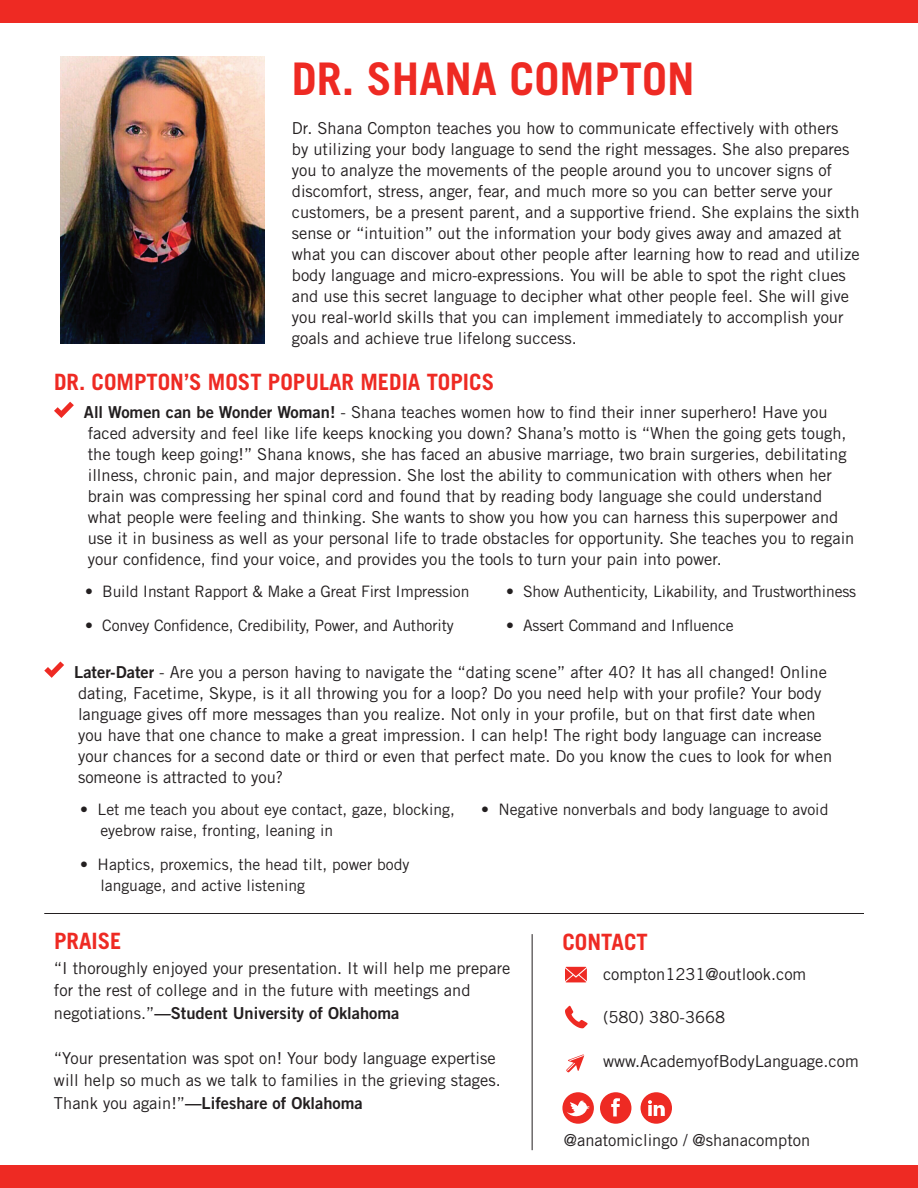
<style>
.page{position:relative;width:918px;height:1188px;background:#fff}
.page>*{position:absolute;margin:0;border:0;box-sizing:border-box;transform-origin:0 0}
.t1{font:700 45px "Trade Gothic LT Std";color:#ee2a23}
.t2{font:700 22.5px "Trade Gothic LT Std";color:#ee2a23}
.t3{font:16.5px/21px "Trade Gothic LT Std";color:#231f20}
.t4{font:16.5px "Trade Gothic LT Std Bd 2";color:#231f20}
.t5{font:15.75px/21px "Trade Gothic LT Std";color:#231f20}
.s1{font-family:"Trade Gothic LT Std Bd 2"}
.s2{font-family:"Trade Gothic LT Std"}
</style>
<div class="page">
<hr style="left:532px;top:934px;width:1px;height:216px;background:#231f20">
<div style="left:0;top:0;width:918px;height:23px;background:#ee2a23"></div>
<div style="left:0;top:1165px;width:918px;height:23px;background:#ee2a23"></div>
<svg style="left:54px;top:402px;width:20px;height:16px"></svg>
<hr style="left:44px;top:913px;width:820px;height:1px;background:#231f20">
<svg style="left:565px;top:1006px;width:23px;height:22px"></svg>
<svg style="left:565px;top:967px;width:22px;height:15px"></svg>
<svg style="left:566px;top:1054px;width:19px;height:18px"></svg>
<svg style="left:562px;top:1092px;width:32px;height:32px"></svg>
<svg style="left:600px;top:1092px;width:31px;height:32px"></svg>
<svg style="left:641px;top:1092px;width:31px;height:32px"></svg>
<img style="left:61px;top:57px;width:204px;height:286px">
<svg style="left:44px;top:661px;width:20px;height:17px"></svg>
<h1 class="t1" style="left:292px;top:51px;width:404px">DR. SHANA COMPTON</h1>
<p class="t3" style="left:292px;top:118px;width:569px">Dr. Shana Compton teaches you how to communicate effectively with others<br>by utilizing your body language to send the right messages. She also prepares you to analyze the movements of the people around you to uncover signs of discomfort, stress, anger, fear, and much more so you can better serve your customers, be a present parent, and a supportive friend. She explains the sixth sense or “intuition” out the information your body gives away and amazed at what you can discover about other people after learning how to read and utilize body language and micro-expressions. You will be able to spot the right clues and use this secret language to decipher what other people feel. She will give you real-world skills that you can implement immediately to accomplish your goals and achieve true lifelong success.</p>
<h2 class="t2" style="left:54px;top:368px;width:442px">DR. COMPTON’S MOST POPULAR MEDIA TOPICS</h2>
<p class="t3" style="left:84px;top:401px;width:772px"><span class="s1">All Women can be Wonder Woman!</span> - Shana teaches women how to find their inner superhero! Have you faced adversity and feel like life keeps knocking you down? Shana’s motto is “When the going gets tough, the tough keep going!” Shana knows, she has faced an abusive marriage, two brain surgeries, debilitating illness, chronic pain, and major depression. She lost the ability to communication with others when her brain was compressing her spinal cord and found that by reading body language she could understand what people were feeling and thinking. She wants to show you how you can harness this superpower and use it in business as well as your personal life to trade obstacles for opportunity. She teaches you to regain your confidence, find your voice, and provides you the tools to turn your pain into power.</p>
<p class="t5" style="left:506px;top:580px;width:352px">• Show Authenticity, Likability, and Trustworthiness</p>
<p class="t5" style="left:506px;top:615px;width:229px">• Assert Command and Influence</p>
<p class="t3" style="left:74px;top:661px;width:760px"><span class="s1">Later-Dater</span> - Are you a person having to navigate the “dating scene” after 40? It has all changed! Online dating, Facetime, Skype, is it all throwing you for a loop? Do you need help with your profile? Your body language gives off more messages than you realize. Not only in your profile, but on that first date when you have that one chance to make a great impression. I can help! The right body language can increase your chances for a second date or third or even that perfect mate. Do you know the cues to look for when someone is attracted to you?</p>
<p class="t5" style="left:100px;top:798px;width:356px;text-indent:-20px">• Let me teach you about eye contact, gaze, blocking, eyebrow raise, fronting, leaning in</p>
<p class="t5" style="left:100px;top:854px;width:311px;text-indent:-20px">• Haptics, proxemics, the head tilt, power body language, and active listening</p>
<p class="t5" style="left:85px;top:580px;width:386px">• Build Instant Rapport &amp; Make a Great First Impression</p>
<p class="t5" style="left:85px;top:615px;width:370px">• Convey Confidence, Credibility, Power, and Authority</p>
<p class="t5" style="left:481px;top:798px;width:349px">• Negative nonverbals and body language to avoid</p>
<h2 class="t2" style="left:54px;top:927px;width:69px">PRAISE</h2>
<p class="t3" style="left:54px;top:956px;width:458px;line-height:22.5px">“I thoroughly enjoyed your presentation. It will help me prepare for the rest of college and in the future with meetings and</p>
<p class="t4" style="left:54px;top:1003px;width:347px"><span class="s2">negotiations.”</span>—Student University of Oklahoma</p>
<p class="t3" style="left:54px;top:1046px;width:448px;line-height:22.5px">“Your presentation was spot on! Your body language expertise will help so much as we talk to families in the grieving stages.</p>
<p class="t4" style="left:54px;top:1093px;width:310px"><span class="s2">Thank you again!”</span>—Lifeshare of Oklahoma</p>
<h2 class="t2" style="left:562px;top:929px;width:87px">CONTACT</h2>
<p class="t3" style="left:603px;top:963px;width:205px">compton1231@outlook.com</p>
<p class="t3" style="left:603px;top:1007px;width:124px">(580) 380-3668</p>
<p class="t3" style="left:603px;top:1050px;width:257px">www.AcademyofBodyLanguage.com</p>
<p class="t3" style="left:564px;top:1129px;width:248px">@anatomiclingo / @shanacompton</p>
</div>
